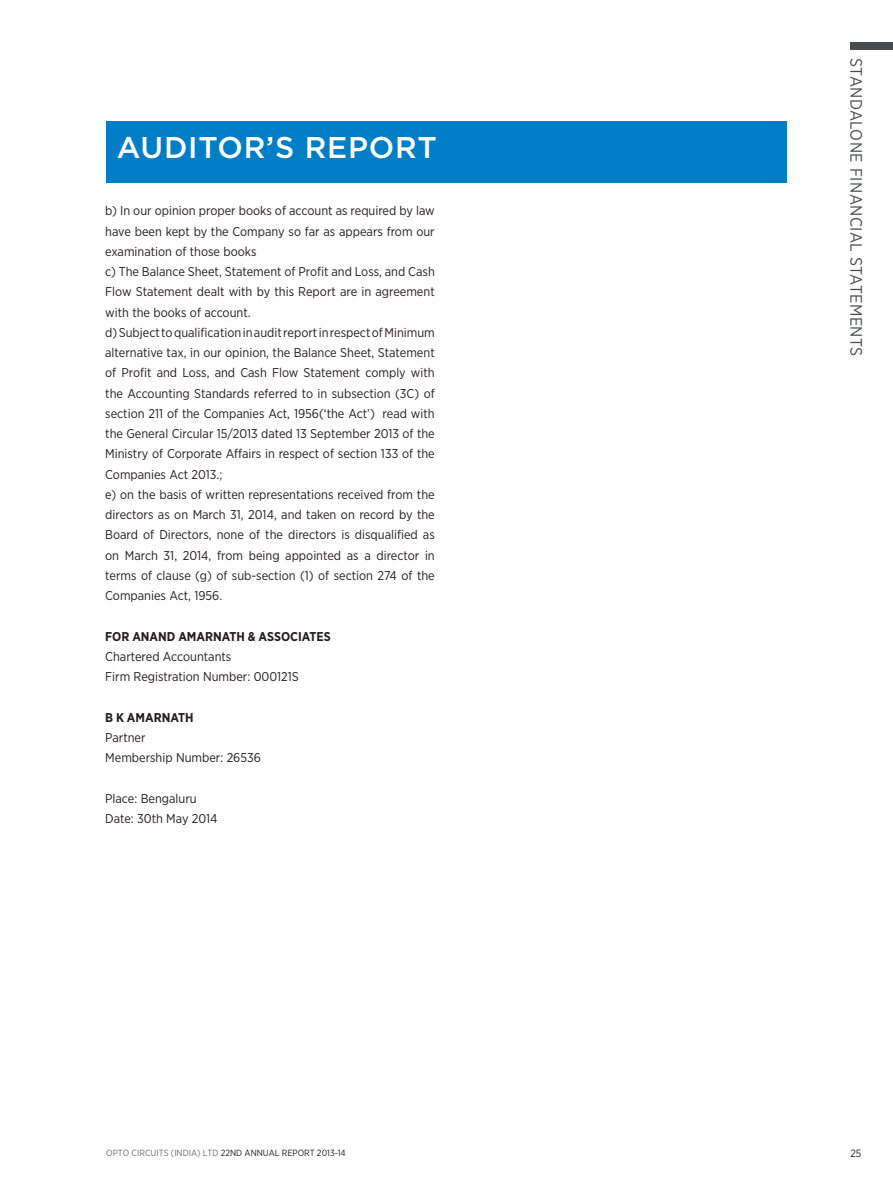
<style>
.page{position:relative;width:893px;height:1191px;background:#fff}
.page>*{position:absolute;margin:0;border:0;box-sizing:border-box;transform-origin:0 0}
.t1{font:500 30px "Gotham";letter-spacing:.025em;color:#fff}
.t2{font:16.5px "Gotham Narrow";letter-spacing:.025em;color:#4b4c4d}
.t3{font:12.75px/20.2px "Gotham Narrow";color:#231f20}
.t4{font:700 12.75px "Gotham Narrow";color:#231f20}
.t5{font:10.5px "Gotham Narrow";color:#231f20}
.t6{font:9px "Gotham Narrow";color:#231f20}
.s1{color:#6c6d70}
</style>
<div class="page">
<div style="left:106px;top:121px;width:681px;height:62px;background:#007ec5"></div>
<div style="left:850px;top:43px;width:43px;height:7px;background:#4b4c4d"></div>
<h1 class="t1" style="left:117px;top:128px;width:322px">AUDITOR’S REPORT</h1>
<p class="t3" style="left:105px;top:200px;width:331px">b) In our opinion proper books of account as required by law have been kept by the Company so far as appears from our examination of those books<br>c) The Balance Sheet, Statement of Profit and Loss, and Cash Flow Statement dealt with by this Report are in agreement with the books of account.<br>d) Subject to qualification in audit report in respect of Minimum alternative tax, in our opinion, the Balance Sheet, Statement of Profit and Loss, and Cash Flow Statement comply with the Accounting Standards referred to in subsection (3C) of section 211 of the Companies Act, 1956(‘the Act’) read with the General Circular 15/2013 dated 13 September 2013 of the Ministry of Corporate Affairs in respect of section 133 of the Companies Act 2013.;<br>e) on the basis of written representations received from the directors as on March 31, 2014, and taken on record by the Board of Directors, none of the directors is disqualified as on March 31, 2014, from being appointed as a director in terms of clause (g) of sub-section (1) of section 274 of the Companies Act, 1956.</p>
<p class="t4" style="left:105px;top:628px;width:227px">FOR ANAND AMARNATH &amp; ASSOCIATES</p>
<p class="t3" style="left:105px;top:646px;width:195px">Chartered Accountants<br>Firm Registration Number: 000121S</p>
<p class="t4" style="left:105px;top:709px;width:32px">B K AMA</p>
<p class="t4" style="left:154px;top:709px;width:17px">RNATH</p>
<p class="t3" style="left:105px;top:727px;width:157px">Partner<br>Membership Number: 26536</p>
<p class="t3" style="left:105px;top:788px;width:114px">Place: Bengaluru<br>Date: 30th May 2014</p>
<p class="t2" style="left:866px;top:58px;width:299px;rotate:90deg">STANDALONE FINANCIAL STATEMENTS</p>
<p class="t6" style="left:106px;top:1146px;width:241px"><span class="s1">OPTO CIRCUITS (INDIA) LTD</span> 22ND ANNUAL REPORT 2013-14</p>
<p class="t5" style="left:850px;top:1146px;width:13px">25</p>
</div>
